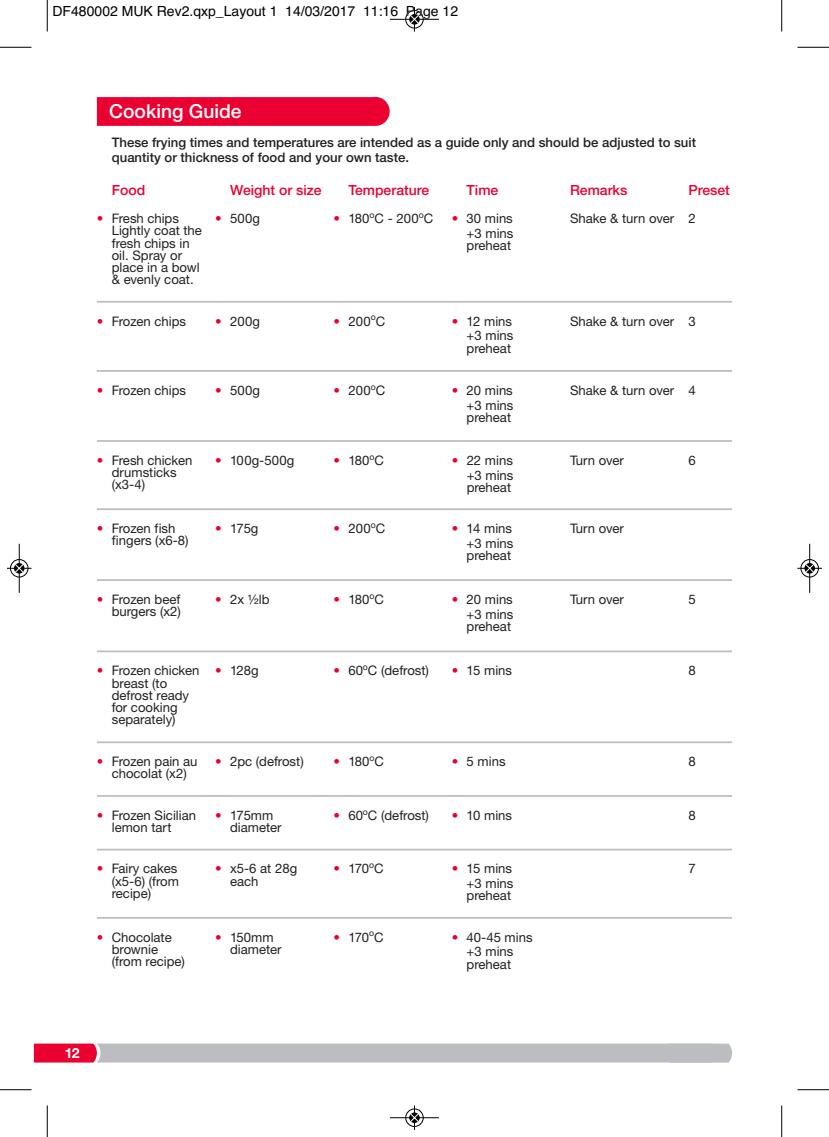
<style>
.page{position:relative;width:829px;height:1137px;background:#fff}
.page>*{position:absolute;margin:0;border:0;box-sizing:border-box;transform-origin:0 0}
.t1{font:500 19.25px "Helvetica Neue";color:#fff}
.t2{font:14px "Helvetica";color:#000}
.t3{font:500 14px "Helvetica Neue";color:#ea0031}
.t4{font:700 14px "Helvetica Neue CE";color:#fff}
.t5{font:13.12px/12.2px "Helvetica Neue CE";color:#231f20}
.t6{font:500 13.12px/15.8px "Helvetica Neue";color:#231f20}
.s1{color:#ea0031}
</style>
<div class="page">
<svg style="left:34px;top:1043px;width:698px;height:19px;background:#c2afb5"></svg>
<svg style="left:97px;top:97px;width:293px;height:29px;background:#ea0434"></svg>
<hr style="left:97px;top:848px;width:635px;height:2px;background:#bcbdc0">
<hr style="left:97px;top:916px;width:635px;height:2px;background:#bcbdc0">
<hr style="left:97px;top:795px;width:635px;height:1px;background:#bcbdc0">
<hr style="left:97px;top:741px;width:635px;height:2px;background:#bcbdc0">
<hr style="left:97px;top:650px;width:635px;height:2px;background:#bcbdc0">
<hr style="left:97px;top:579px;width:635px;height:2px;background:#bcbdc0">
<hr style="left:97px;top:508px;width:635px;height:2px;background:#bcbdc0">
<hr style="left:97px;top:440px;width:635px;height:2px;background:#bcbdc0">
<hr style="left:97px;top:370px;width:635px;height:2px;background:#bcbdc0">
<hr style="left:97px;top:301px;width:635px;height:1px;background:#bcbdc0">
<hr style="left:47px;top:0;width:1px;height:32px;background:#000">
<hr style="left:0;top:47px;width:32px;height:1px;background:#000">
<hr style="left:781px;top:0;width:1px;height:32px;background:#000">
<hr style="left:797px;top:47px;width:32px;height:1px;background:#000">
<hr style="left:47px;top:1105px;width:1px;height:31px;background:#000">
<hr style="left:0;top:1089px;width:32px;height:1px;background:#000">
<hr style="left:781px;top:1105px;width:1px;height:31px;background:#000">
<hr style="left:797px;top:1089px;width:32px;height:1px;background:#000">
<div style="left:405px;top:10px;width:19px;height:19px;border:1px solid #fff;border-radius:50%"></div>
<hr style="left:390px;top:19px;width:49px;height:1px;background:#000">
<div style="left:405px;top:10px;width:18px;height:18px;border:1px solid #000;border-radius:50%"></div>
<svg style="left:410px;top:7px;width:9px;height:25px"></svg>
<div style="left:405px;top:1108px;width:19px;height:18px;border:1px solid #fff;border-radius:50%"></div>
<hr style="left:390px;top:1117px;width:49px;height:1px;background:#000">
<div style="left:405px;top:1108px;width:18px;height:18px;border:1px solid #000;border-radius:50%"></div>
<svg style="left:410px;top:1105px;width:9px;height:24px"></svg>
<div style="left:10px;top:559px;width:19px;height:18px;border:1px solid #fff;border-radius:50%"></div>
<hr style="left:19px;top:543px;width:1px;height:49px;background:#000">
<div style="left:10px;top:559px;width:18px;height:18px;border:1px solid #000;border-radius:50%"></div>
<div style="left:14px;top:563px;width:10px;height:10px;background:#000;border-radius:50%"></div>
<svg style="left:7px;top:563px;width:25px;height:9px"></svg>
<div style="left:800px;top:559px;width:19px;height:18px;border:1px solid #fff;border-radius:50%"></div>
<hr style="left:809px;top:543px;width:1px;height:49px;background:#000">
<div style="left:800px;top:559px;width:18px;height:18px;border:1px solid #000;border-radius:50%"></div>
<div style="left:804px;top:563px;width:11px;height:10px;background:#000;border-radius:50%"></div>
<svg style="left:797px;top:563px;width:25px;height:9px"></svg>
<p class="t2" style="left:52px;top:3px;width:407px">DF480002 MUK Rev2.qxp_Layout 1 14/03/2017 11:16 Page 12</p>
<h1 class="t1" style="left:109px;top:104px;width:134px">Cooking Guide</h1>
<p class="t6" style="left:112px;top:135px;width:586px">These frying times and temperatures are intended as a guide only and should be adjusted to suit quantity or thickness of food and your own taste.</p>
<p class="t3" style="left:112px;top:185px;width:35px">Food</p>
<p class="t3" style="left:230px;top:185px;width:93px">Weight or size</p>
<p class="t3" style="left:348px;top:185px;width:82px">Temperature</p>
<p class="t3" style="left:466px;top:185px;width:33px">Time</p>
<p class="t3" style="left:570px;top:185px;width:59px">Remarks</p>
<p class="t3" style="left:688px;top:185px;width:43px">Preset</p>
<p class="t5" style="left:112px;top:213px;width:92px;text-indent:-15px"><span class="s1">•</span> Fresh chips<br>Lightly coat the fresh chips in oil. Spray or place in a bowl &amp; evenly coat.</p>
<p class="t5" style="left:215px;top:213px;width:46px"><span class="s1">•</span> 500g</p>
<p class="t5" style="left:333px;top:213px;width:101px"><span class="s1">•</span> 180<sup>o</sup>C - 200<sup>o</sup>C</p>
<p class="t5" style="left:452px;top:212px;width:63px;line-height:14.7px;text-align:right"><span class="s1">•</span> 30 mins +3 mins</p>
<p class="t5" style="left:570px;top:213px;width:127px">Shake &amp; turn over 2</p>
<p class="t5" style="left:466px;top:240px;width:46px">preheat</p>
<p class="t5" style="left:97px;top:316px;width:91px"><span class="s1">•</span> Frozen chips</p>
<p class="t5" style="left:215px;top:316px;width:46px"><span class="s1">•</span> 200g</p>
<p class="t5" style="left:333px;top:316px;width:53px"><span class="s1">•</span> 200<sup>o</sup>C</p>
<p class="t5" style="left:452px;top:315px;width:63px;line-height:14.7px;text-align:right"><span class="s1">•</span> 12 mins +3 mins</p>
<p class="t5" style="left:466px;top:343px;width:46px">preheat</p>
<p class="t5" style="left:570px;top:316px;width:127px">Shake &amp; turn over 3</p>
<p class="t5" style="left:97px;top:385px;width:91px"><span class="s1">•</span> Frozen chips</p>
<p class="t5" style="left:215px;top:385px;width:46px"><span class="s1">•</span> 500g</p>
<p class="t5" style="left:333px;top:385px;width:53px"><span class="s1">•</span> 200<sup>o</sup>C</p>
<p class="t5" style="left:452px;top:384px;width:63px;line-height:14.7px;text-align:right"><span class="s1">•</span> 20 mins +3 mins</p>
<p class="t5" style="left:466px;top:412px;width:46px">preheat</p>
<p class="t5" style="left:570px;top:385px;width:127px">Shake &amp; turn over 4</p>
<p class="t5" style="left:112px;top:455px;width:82px;text-indent:-15px"><span class="s1">•</span> Fresh chicken drumsticks (x3-4)</p>
<p class="t5" style="left:215px;top:455px;width:81px"><span class="s1">•</span> 100g-500g</p>
<p class="t5" style="left:333px;top:455px;width:52px"><span class="s1">•</span> 180<sup>o</sup>C</p>
<p class="t5" style="left:452px;top:454px;width:63px;line-height:14.7px;text-align:right"><span class="s1">•</span> 22 mins +3 mins</p>
<p class="t5" style="left:466px;top:482px;width:46px">preheat</p>
<p class="t5" style="left:570px;top:455px;width:55px">Turn over</p>
<p class="t5" style="left:688px;top:455px;width:9px">6</p>
<p class="t5" style="left:112px;top:523px;width:78px;text-indent:-15px"><span class="s1">•</span> Frozen fish fingers (x6-8)</p>
<p class="t5" style="left:215px;top:523px;width:45px"><span class="s1">•</span> 175g</p>
<p class="t5" style="left:333px;top:523px;width:53px"><span class="s1">•</span> 200<sup>o</sup>C</p>
<p class="t5" style="left:452px;top:522px;width:63px;line-height:14.7px;text-align:right"><span class="s1">•</span> 14 mins +3 mins</p>
<p class="t5" style="left:466px;top:550px;width:46px">preheat</p>
<p class="t5" style="left:570px;top:523px;width:55px">Turn over</p>
<p class="t5" style="left:97px;top:594px;width:86px;text-align:right"><span class="s1">•</span> Frozen beef burgers (x2)</p>
<p class="t5" style="left:215px;top:594px;width:56px"><span class="s1">•</span> 2x ½lb</p>
<p class="t5" style="left:333px;top:594px;width:52px"><span class="s1">•</span> 180<sup>o</sup>C</p>
<p class="t5" style="left:452px;top:593px;width:63px;line-height:14.7px;text-align:right"><span class="s1">•</span> 20 mins +3 mins</p>
<p class="t5" style="left:466px;top:621px;width:46px">preheat</p>
<p class="t5" style="left:570px;top:594px;width:55px">Turn over</p>
<p class="t5" style="left:688px;top:594px;width:9px">5</p>
<p class="t5" style="left:112px;top:665px;width:89px;text-indent:-15px"><span class="s1">•</span> Frozen chicken breast (to defrost ready for cooking separately)</p>
<p class="t5" style="left:215px;top:665px;width:45px"><span class="s1">•</span> 128g</p>
<p class="t5" style="left:333px;top:665px;width:97px"><span class="s1">•</span> 60<sup>o</sup>C (defrost)</p>
<p class="t5" style="left:452px;top:665px;width:62px"><span class="s1">•</span> 15 mins</p>
<p class="t5" style="left:688px;top:665px;width:9px">8</p>
<p class="t5" style="left:97px;top:756px;width:102px;text-align:center"><span class="s1">•</span> Frozen pain au chocolat (x2)</p>
<p class="t5" style="left:215px;top:756px;width:90px"><span class="s1">•</span> 2pc (defrost)</p>
<p class="t5" style="left:333px;top:756px;width:52px"><span class="s1">•</span> 180<sup>o</sup>C</p>
<p class="t5" style="left:452px;top:756px;width:55px"><span class="s1">•</span> 5 mins</p>
<p class="t5" style="left:688px;top:756px;width:9px">8</p>
<p class="t5" style="left:112px;top:810px;width:86px;text-indent:-15px"><span class="s1">•</span> Frozen Sicilian lemon tart</p>
<p class="t5" style="left:230px;top:810px;width:53px;text-indent:-15px"><span class="s1">•</span> 175mm diameter</p>
<p class="t5" style="left:333px;top:810px;width:97px"><span class="s1">•</span> 60<sup>o</sup>C (defrost)</p>
<p class="t5" style="left:452px;top:810px;width:62px"><span class="s1">•</span> 10 mins</p>
<p class="t5" style="left:688px;top:810px;width:9px">8</p>
<p class="t5" style="left:112px;top:863px;width:69px;text-align:justify;text-indent:-15px"><span class="s1">•</span> Fairy cakes (x5-6) (from recipe)</p>
<p class="t5" style="left:230px;top:863px;width:69px;text-indent:-15px"><span class="s1">•</span> x5-6 at 28g each</p>
<p class="t5" style="left:333px;top:863px;width:52px"><span class="s1">•</span> 170<sup>o</sup>C</p>
<p class="t5" style="left:452px;top:862px;width:63px;line-height:14.7px;text-align:right"><span class="s1">•</span> 15 mins +3 mins</p>
<p class="t5" style="left:466px;top:890px;width:46px">preheat</p>
<p class="t5" style="left:112px;top:932px;width:75px;text-indent:-15px"><span class="s1">•</span> Chocolate brownie (from recipe)</p>
<p class="t5" style="left:230px;top:932px;width:53px;text-indent:-15px"><span class="s1">•</span> 150mm diameter</p>
<p class="t5" style="left:333px;top:932px;width:52px"><span class="s1">•</span> 170<sup>o</sup>C</p>
<p class="t5" style="left:452px;top:930px;width:82px;line-height:14.7px;text-align:center"><span class="s1">•</span> 40-45 mins +3 mins</p>
<p class="t5" style="left:466px;top:959px;width:46px">preheat</p>
<p class="t4" style="left:65px;top:1047px;width:16px">12</p>
<p class="t5" style="left:688px;top:863px;width:9px">7</p>
</div>
